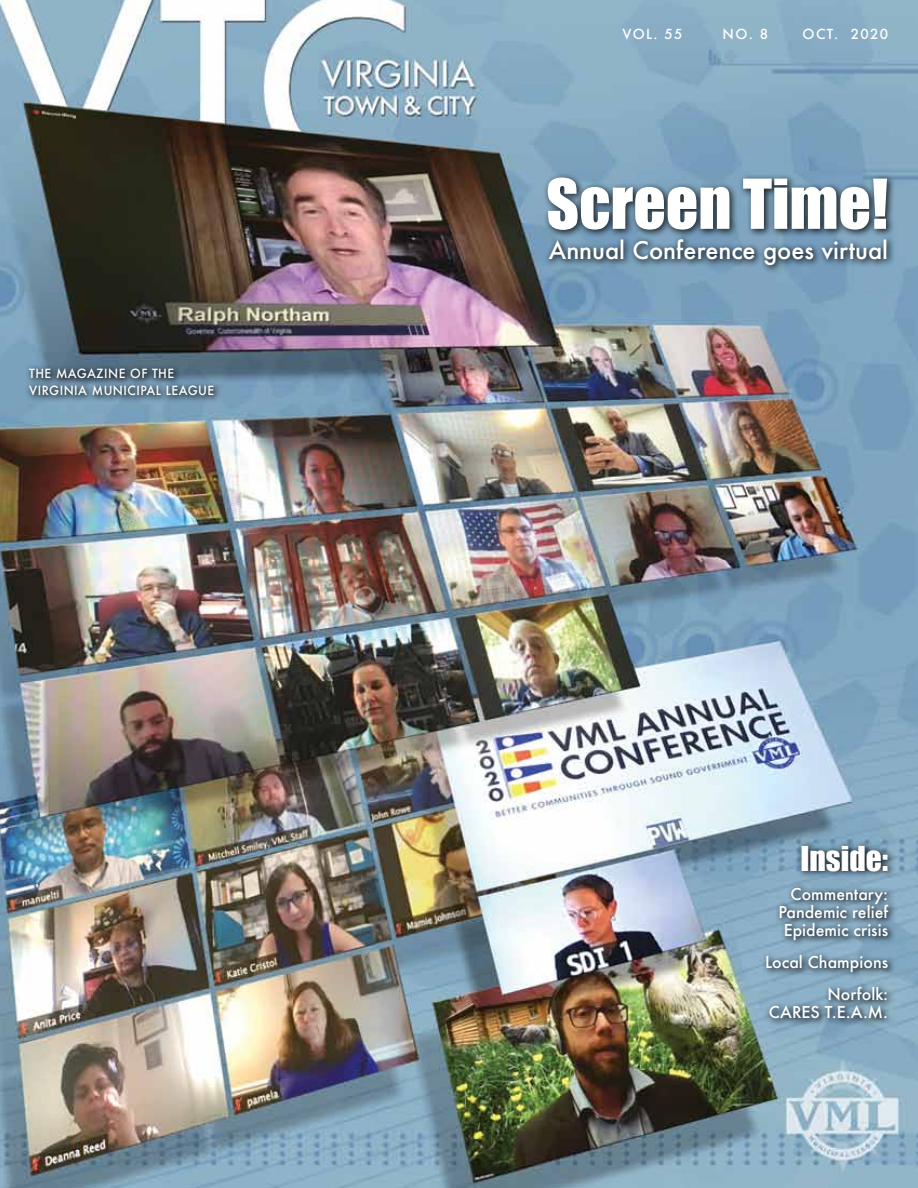
<style>
.page{position:relative;width:918px;height:1188px;background:#fff}
.page>*{position:absolute;margin:0;border:0;box-sizing:border-box;transform-origin:0 0}
.t1{font:63.6px "Impact";color:#fff}
.t2{font:31.5px "Impact";color:#fff}
.t3{font:500 23.7px "Futura";color:#fff}
.t4{font:500 15.9px/18.3px "Futura";color:#fff;text-align:right}
.t5{font:500 13.5px "Futura";letter-spacing:.1em;color:#fff}
.t6{font:500 12.3px/16.5px "Futura";letter-spacing:.04em;color:#fff}
</style>
<div class="page">
<img style="left:0;top:0;width:918px;height:1188px">
<div style="left:544px;top:234px;width:352px;height:40px;background:#000;opacity:.75"></div>
<div style="left:543px;top:172px;width:353px;height:67px;background:#000;opacity:.75"></div>
<div style="left:761px;top:840px;width:136px;height:187px;background:#000;opacity:.75"></div>
<div style="left:24px;top:363px;width:198px;height:41px;background:#000;opacity:.75"></div>
<p class="t6" style="left:29px;top:365px;width:145px">The magazine of the<br>Virginia Municipal</p>
<p class="t6" style="left:166px;top:382px;width:48px">League</p>
<p class="t5" style="left:622px;top:25px;width:62px">VOL. 55</p>
<p class="t5" style="left:723px;top:25px;width:47px">NO. 8</p>
<p class="t5" style="left:803px;top:25px;width:87px">Oct. 2020</p>
<h1 class="t1" style="left:546px;top:155px;width:343px">Screen Time!</h1>
<h3 class="t3" style="left:549px;top:234px;width:341px">Annual Conference goes virtual</h3>
<h2 class="t2" style="left:800px;top:834px;width:89px">Inside:</h2>
<p class="t4" style="left:778px;top:885px;width:111px">Commentary:<br>Pandemic relief<br>Epidemic crisis</p>
<p class="t4" style="left:765px;top:946px;width:124px;line-height:31.8px">Local Champions<br>Norfolk:</p>
<p class="t4" style="left:769px;top:1003px;width:121px">CARES T.E.A.M.</p>
</div>
